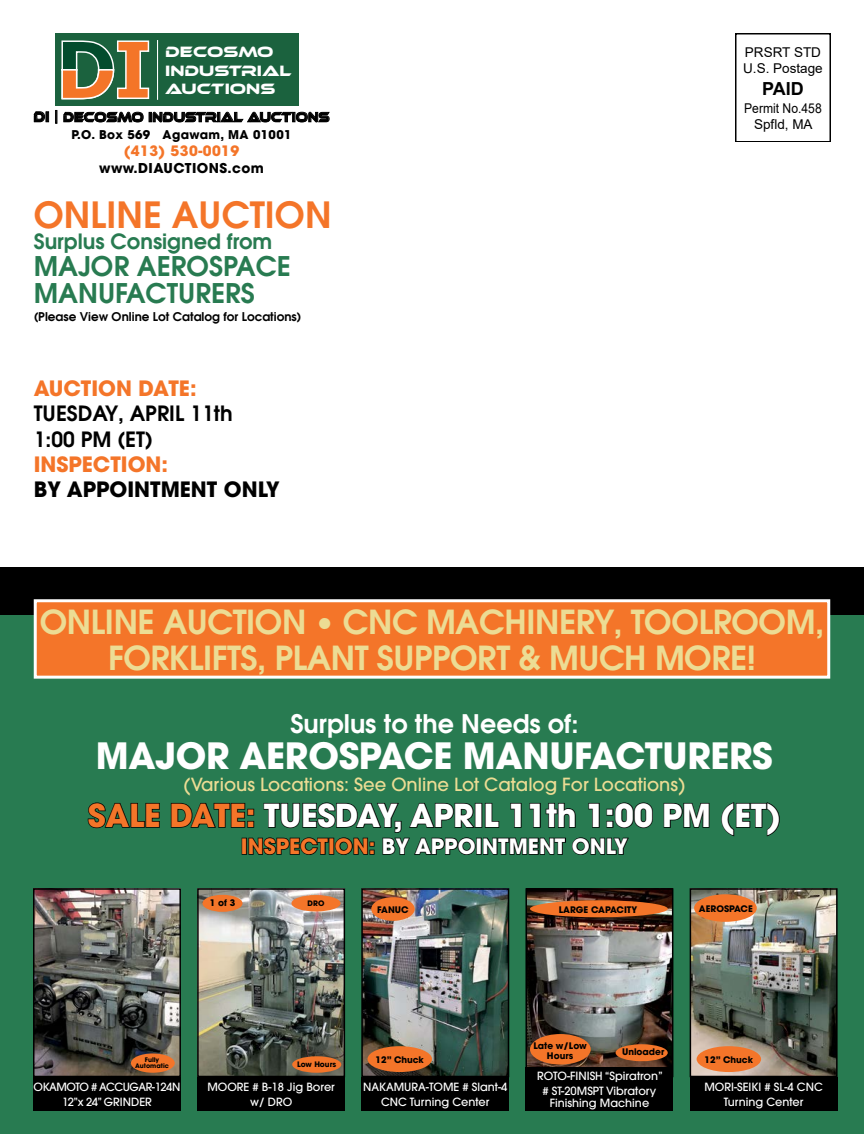
<style>
.page{position:relative;width:864px;height:1134px;background:#fff}
.page>*{position:absolute;margin:0;border:0;box-sizing:border-box;transform-origin:0 0}
.t1{font:700 36px "Avant Garde";letter-spacing:-.01em;color:#fff}
.t2{font:600 36px "Avant Garde";color:#f47529}
.t3{font:600 33px/36px "Avant Garde";letter-spacing:-.015em;color:#ecdc94;text-align:center}
.t4{font:700 31.5px "Avant Garde";letter-spacing:-.01em;color:#fff}
.t5{font:600 27px/27px "Avant Garde";color:#287b51}
.t6{font:600 25.5px "Avant Garde";color:#fff}
.t7{font:700 21px "Avant Garde";color:#fff}
.t8{font:600 21px/25.2px "Avant Garde";color:#000}
.t9{font:700 21px "Avant Garde";color:#f47529}
.t10{font:600 21px "Avant Garde";color:#287b51}
.t11{font:700 21px "Avant Garde";color:#000}
.t12{font:500 18px "Avant Garde";color:#ecdc94}
.t13{font:700 18px "Arial";color:#000}
.t14{font:15.45px/18.5px "Ethnocentric Rg";color:#fff}
.t15{font:700 14.25px "Avant Garde";letter-spacing:.03em;color:#f47529}
.t16{font:14.1px "Ethnocentric Rg";letter-spacing:.02em;color:#000;scale:.8 1}
.t17{font:13.5px/16.2px "Arial";color:#000;text-align:center;scale:.9 1}
.t18{font:13.5px/16.2px "Arial";color:#000}
.t19{font:700 13.5px "Avant Garde";letter-spacing:.03em;color:#000}
.t20{font:600 12px "Avant Garde";color:#000}
.t21{font:700 12px "Avant Garde";letter-spacing:.03em;color:#000}
.t22{font:500 11.25px/15px "Avant Garde";color:#fff;text-align:center}
.t23{font:500 11.25px/15px "Avant Garde";letter-spacing:-.04em;color:#fff;text-align:center}
.t24{font:700 9px/9.9px "Avant Garde";color:#000;text-align:center}
.t25{font:700 7.5px "Avant Garde";color:#000}
.t26{font:700 6.3px/6.9px "Avant Garde";color:#000;text-align:center}
.s1{font-size:15px}
.s2{color:#f47529}
</style>
<div class="page">
<div style="left:0;top:567px;width:864px;height:567px;background:#287b51"></div>
<img style="left:36px;top:891px;width:142px;height:183px">
<div style="left:33px;top:888px;width:148px;height:189px;border:2px solid #000"></div>
<img style="left:200px;top:891px;width:142px;height:183px">
<div style="left:197px;top:888px;width:148px;height:189px;border:2px solid #000"></div>
<img style="left:364px;top:891px;width:142px;height:183px">
<div style="left:361px;top:888px;width:148px;height:189px;border:2px solid #000"></div>
<img style="left:528px;top:891px;width:142px;height:176px">
<div style="left:525px;top:888px;width:148px;height:189px;border:2px solid #000"></div>
<img style="left:693px;top:891px;width:142px;height:183px">
<div style="left:690px;top:888px;width:148px;height:189px;border:2px solid #000"></div>
<div style="left:33px;top:1077px;width:148px;height:34px;background:#000"></div>
<div style="left:197px;top:1077px;width:148px;height:34px;background:#000"></div>
<div style="left:361px;top:1077px;width:148px;height:34px;background:#000"></div>
<div style="left:525px;top:1067px;width:148px;height:44px;background:#000"></div>
<div style="left:690px;top:1077px;width:148px;height:34px;background:#000"></div>
<div style="left:0;top:567px;width:864px;height:47px;background:#000"></div>
<div style="left:35px;top:601px;width:794px;height:76px;background:#f47529"></div>
<div style="left:34px;top:599px;width:796px;height:80px;border:3px solid #fff"></div>
<div style="left:55px;top:34px;width:244px;height:72px;background:#1b623e"></div>
<hr style="left:157px;top:40px;width:1px;height:60px;background:#fff">
<svg style="left:61px;top:40px;width:89px;height:60px"></svg>
<svg style="left:34px;top:111px;width:15px;height:11px"></svg>
<svg style="left:55px;top:110px;width:2px;height:14px"></svg>
<svg style="left:63px;top:112px;width:267px;height:11px"></svg>
<svg style="left:87px;top:802px;width:73px;height:27px"></svg>
<div style="left:475px;top:803px;width:7px;height:25px;border:2px solid #000"></div>
<svg style="left:663px;top:803px;width:47px;height:25px"></svg>
<svg style="left:721px;top:802px;width:59px;height:35px"></svg>
<svg style="left:170px;top:802px;width:306px;height:53px"></svg>
<div style="left:476px;top:838px;width:6px;height:17px;border:2px solid #000"></div>
<svg style="left:482px;top:802px;width:171px;height:53px"></svg>
<div style="left:292px;top:1056px;width:49px;height:17px;background:#f47529;border-radius:50%"></div>
<div style="left:368px;top:1046px;width:64px;height:26px;background:#f47529;border-radius:50%"></div>
<div style="left:371px;top:897px;width:44px;height:24px;background:#f47529;border-radius:50%"></div>
<div style="left:530px;top:1034px;width:61px;height:31px;background:#f47529;border-radius:50%"></div>
<div style="left:616px;top:1044px;width:52px;height:17px;background:#f47529;border-radius:50%"></div>
<div style="left:694px;top:894px;width:63px;height:28px;background:#f47529;border-radius:50%"></div>
<div style="left:131px;top:1053px;width:44px;height:20px;background:#f47529;border-radius:50%"></div>
<div style="left:291px;top:895px;width:50px;height:17px;background:#f47529;border-radius:50%"></div>
<div style="left:202px;top:895px;width:41px;height:17px;background:#f47529;border-radius:50%"></div>
<div style="left:530px;top:900px;width:138px;height:17px;background:#f47529;border-radius:50%"></div>
<div style="left:697px;top:1046px;width:64px;height:26px;background:#f47529;border-radius:50%"></div>
<h3 class="t14" style="left:165px;top:43px;width:128px">DECOSMO<br>INDUSTRIAL<br>AUCTIONS</h3>
<p class="t16" style="left:34px;top:108px;width:371px"><span class="s1">DI |</span> DECOSMO INDUSTRIAL AUCTIONS</p>
<p class="t21" style="left:72px;top:127px;width:222px">P.O. Box 569 Agawam, MA 01001</p>
<p class="t15" style="left:124px;top:142px;width:117px">(413) 530-0019</p>
<p class="t19" style="left:99px;top:159px;width:166px">www.DIAUCTIONS.com</p>
<h1 class="t2" style="left:34px;top:191px;width:300px">ONLINE AUCTION</h1>
<h3 class="t10" style="left:34px;top:227px;width:240px">Surplus Consigned from</h3>
<h3 class="t5" style="left:34px;top:252px;width:259px">MAJOR AEROSPACE<br>MANUFACTURERS</h3>
<p class="t20" style="left:34px;top:308px;width:269px">(Please View Online Lot Catalog for Locations)</p>
<h3 class="t9" style="left:34px;top:375px;width:164px">AUCTION DATE:</h3>
<h3 class="t8" style="left:34px;top:401px;width:200px">TUESDAY, APRIL 11th<br>1:00 PM (ET)</h3>
<h3 class="t9" style="left:34px;top:450px;width:136px">INSPECTION:</h3>
<h3 class="t11" style="left:34px;top:476px;width:248px">BY APPOINTMENT ONLY</h3>
<p class="t18" style="left:743px;top:44px;width:81px">PRSRT STD<br>U.S. Postage</p>
<h3 class="t13" style="left:762px;top:76px;width:43px">PAID</h3>
<p class="t17" style="left:744px;top:100px;width:88px">Permit No.458<br>Spfld, MA</p>
<h2 class="t3" style="left:40px;top:603px;width:786px">ONLINE AUCTION • CNC MACHINERY, TOOLROOM,<br>FORKLIFTS, PLANT SUPPORT &amp; MUCH MORE!</h2>
<h3 class="t6" style="left:290px;top:707px;width:290px">Surplus to the Needs of:</h3>
<h1 class="t1" style="left:96px;top:733px;width:678px">MAJOR AEROSPACE MANUFACTURERS</h1>
<h3 class="t12" style="left:183px;top:773px;width:504px">(Various Locations: See Online Lot Catalog For Locations)</h3>
<h3 class="t4" style="left:88px;top:795px;width:695px"><span class="s2">SALE DATE:</span> TUESDAY, APRIL 11th 1:00 PM (ET)</h3>
<h3 class="t7" style="left:241px;top:833px;width:388px"><span class="s2">INSPECTION:</span> BY APPOINTMENT ONLY</h3>
<p class="t24" style="left:210px;top:897px;width:27px">1 of 3</p>
<p class="t25" style="left:308px;top:899px;width:18px">DRO</p>
<p class="t24" style="left:377px;top:904px;width:33px">FANUC</p>
<p class="t24" style="left:559px;top:904px;width:80px">LARGE CAPACITY</p>
<p class="t24" style="left:699px;top:904px;width:56px">AEROSPACE</p>
<p class="t26" style="left:135px;top:1056px;width:35px">Fully<br>Automatic</p>
<p class="t25" style="left:297px;top:1060px;width:41px">Low Hours</p>
<p class="t24" style="left:376px;top:1054px;width:50px">12” Chuck</p>
<p class="t24" style="left:533px;top:1041px;width:55px">Late w/Low<br>Hours</p>
<p class="t24" style="left:622px;top:1047px;width:44px">Unloader</p>
<p class="t23" style="left:34px;top:1079px;width:148px">OKAMOTO # ACCUGAR-124N<br>12”x 24” GRINDER</p>
<p class="t22" style="left:207px;top:1079px;width:129px">MOORE # B-18 Jig Borer w/ DRO</p>
<p class="t22" style="left:363px;top:1079px;width:146px">NAKAMURA-TOME # Slant-4<br>CNC Turning Center</p>
<p class="t22" style="left:537px;top:1068px;width:127px">ROTO-FINISH “Spiratron” # ST-20MSPT Vibratory</p>
<p class="t22" style="left:550px;top:1095px;width:101px">Finishing Machine</p>
<p class="t24" style="left:705px;top:1054px;width:50px">12” Chuck</p>
<p class="t22" style="left:704px;top:1079px;width:120px">MORI-SEIKI # SL-4 CNC<br>Turning Center</p>
</div>
